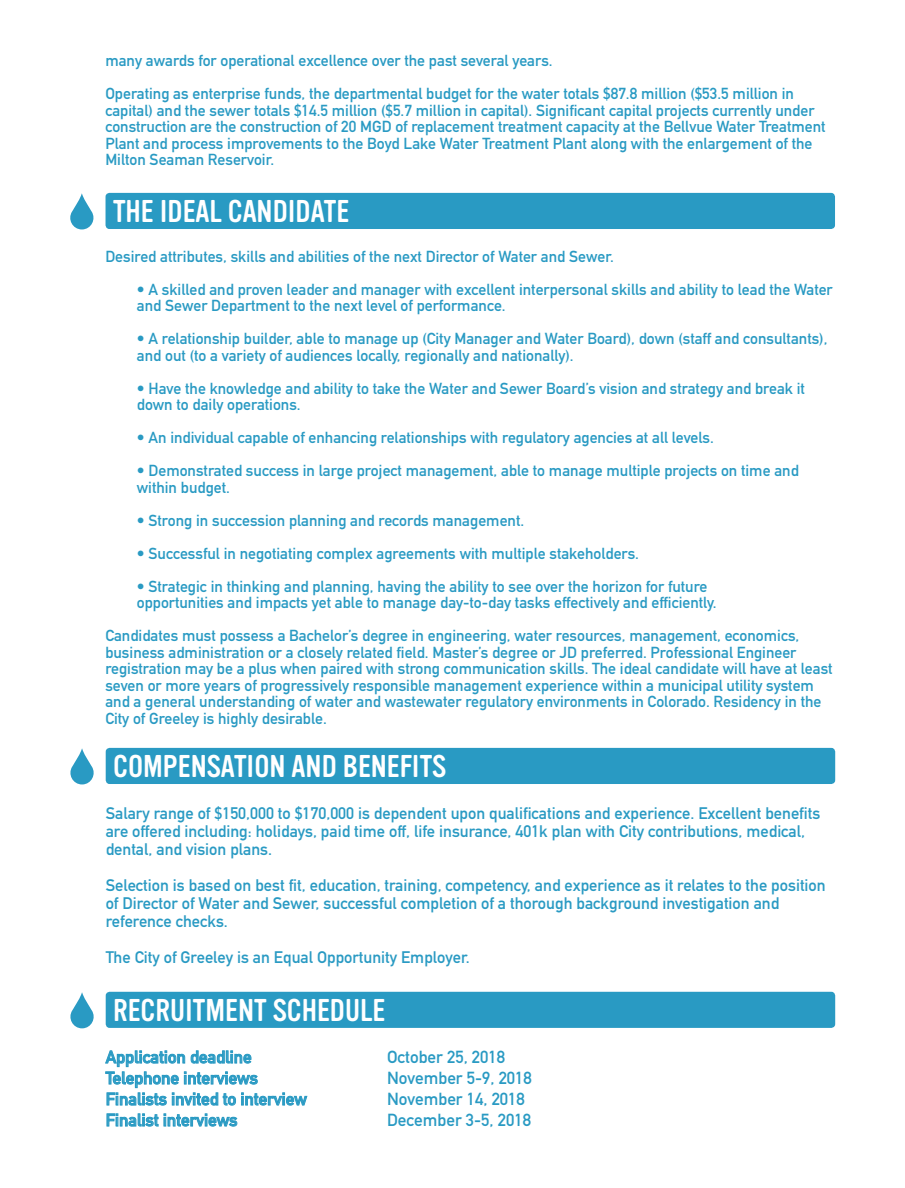
<style>
.page{position:relative;width:905px;height:1188px;background:#fff}
.page>*{position:absolute;margin:0;border:0;box-sizing:border-box;transform-origin:0 0}
.t1{font:30.9px "Vinyl OT";color:#fff}
.t2{font:700 17.25px/21px "DIN Alternate";color:#299ac3}
.t3{font:700 16.5px/18px "DIN Alternate";color:#299ac3}
.t4{font:700 15.75px/16.5px "DIN Alternate";color:#299ac3}
</style>
<div class="page">
<svg style="left:70px;top:748px;width:24px;height:36px"></svg>
<div style="left:106px;top:748px;width:729px;height:36px;background:#299ac3;border-radius:4px"></div>
<svg style="left:70px;top:992px;width:24px;height:36px"></svg>
<div style="left:106px;top:992px;width:729px;height:36px;background:#299ac3;border-radius:4px"></div>
<svg style="left:105px;top:1051px;width:202px;height:55px"></svg>
<svg style="left:107px;top:1114px;width:51px;height:13px"></svg>
<svg style="left:164px;top:1114px;width:73px;height:13px"></svg>
<svg style="left:70px;top:193px;width:23px;height:36px"></svg>
<div style="left:105px;top:193px;width:730px;height:36px;background:#299ac3;border-radius:4px"></div>
<p class="t4" style="left:105px;top:51px;width:449px">many awards for operational excellence over the past several years.</p>
<p class="t4" style="left:105px;top:84px;width:721px">Operating as enterprise funds, the departmental budget for the water totals $87.8 million ($53.5 million in capital) and the sewer totals $14.5 million ($5.7 million in capital). Significant capital projects currently under construction are the construction of 20 MGD of replacement treatment capacity at the Bellvue Water Treatment Plant and process improvements to the Boyd Lake Water Treatment Plant along with the enlargement of the Milton Seaman Reservoir.</p>
<p class="t1" style="left:113px;top:195px;width:238px">THE IDEAL CANDIDATE</p>
<p class="t4" style="left:105px;top:247px;width:510px">Desired attributes, skills and abilities of the next Director of Water and Sewer.</p>
<p class="t4" style="left:137px;top:280px;width:697px">• A skilled and proven leader and manager with excellent interpersonal skills and ability to lead the Water and Sewer Department to the next level of performance.</p>
<p class="t4" style="left:137px;top:329px;width:692px">• A relationship builder, able to manage up (City Manager and Water Board), down (staff and consultants), and out (to a variety of audiences locally, regionally and nationally).</p>
<p class="t4" style="left:137px;top:379px;width:669px">• Have the knowledge and ability to take the Water and Sewer Board’s vision and strategy and break it down to daily operations.</p>
<p class="t4" style="left:137px;top:428px;width:578px">• An individual capable of enhancing relationships with regulatory agencies at all levels.</p>
<p class="t4" style="left:137px;top:461px;width:663px">• Demonstrated success in large project management, able to manage multiple projects on time and within budget.</p>
<p class="t4" style="left:137px;top:511px;width:389px">• Strong in succession planning and records management.</p>
<p class="t4" style="left:137px;top:544px;width:503px">• Successful in negotiating complex agreements with multiple stakeholders.</p>
<p class="t4" style="left:137px;top:577px;width:581px">• Strategic in thinking and planning, having the ability to see over the horizon for future opportunities and impacts yet able to manage day-to-day tasks effectively and efficiently.</p>
<p class="t4" style="left:105px;top:626px;width:728px">Candidates must possess a Bachelor’s degree in engineering, water resources, management, economics, business administration or a closely related field. Master’s degree or JD preferred. Professional Engineer registration may be a plus when paired with strong communication skills. The ideal candidate will have at least seven or more years of progressively responsible management experience within a municipal utility system and a general understanding of water and wastewater regulatory environments in Colorado. Residency in the City of Greeley is highly desirable.</p>
<p class="t1" style="left:113px;top:750px;width:335px">COMPENSATION AND BENEFITS</p>
<p class="t3" style="left:106px;top:803px;width:716px">Salary range of $150,000 to $170,000 is dependent upon qualifications and experience. Excellent benefits are offered including: holidays, paid time off, life insurance, 401k plan with City contributions, medical, dental, and vision plans.</p>
<p class="t3" style="left:106px;top:875px;width:721px">Selection is based on best fit, education, training, competency, and experience as it relates to the position of Director of Water and Sewer, successful completion of a thorough background investigation and reference checks.</p>
<p class="t3" style="left:106px;top:947px;width:365px">The City of Greeley is an Equal Opportunity Employer.</p>
<p class="t1" style="left:113px;top:994px;width:273px">RECRUITMENT SCHEDULE</p>
<p class="t2" style="left:106px;top:1045px;width:147px">Application deadline</p>
<p class="t2" style="left:106px;top:1066px;width:154px">Telephone interviews</p>
<p class="t2" style="left:106px;top:1087px;width:203px">Finalists invited to interview</p>
<p class="t2" style="left:106px;top:1108px;width:133px">Finalist interviews</p>
<p class="t2" style="left:387px;top:1045px;width:119px">October 25, 2018</p>
<p class="t2" style="left:387px;top:1066px;width:146px">November 5-9, 2018</p>
<p class="t2" style="left:387px;top:1087px;width:145px">November 14, 2018<br>December 3-5, 2018</p>
</div>
